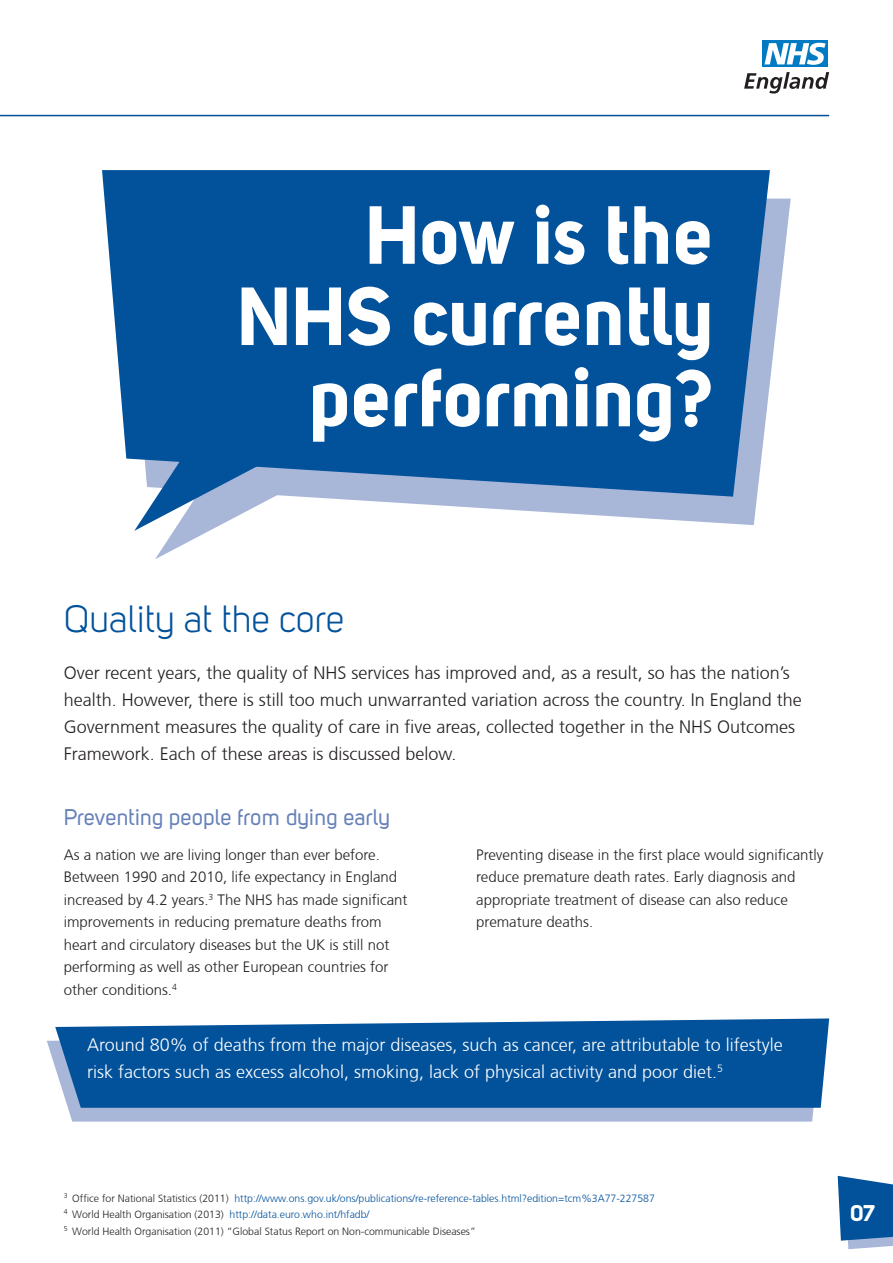
<style>
.page{position:relative;width:893px;height:1263px;background:#fff}
.page>*{position:absolute;margin:0;border:0;box-sizing:border-box;transform-origin:0 0}
.t1{font:81.3px/81.3px "Uni Sans Bold";color:#fff;text-align:right}
.t2{font:37.5px "Uni Sans Book";color:#01519b}
.t3{font:22.5px "Uni Sans Regular";color:#6681ba}
.t4{font:22.5px "Uni Sans Bold";color:#fff}
.t5{font:300 18px/27px "Frutiger CE";color:#231f20}
.t6{font:300 18px/27px "Frutiger CE";color:#fff}
.t7{font:300 15px/22.5px "Frutiger CE";color:#231f20}
.t8{font:300 10.5px/16.5px "Frutiger CE";color:#231f20}
.s1{color:#01519b}
</style>
<div class="page">
<hr style="left:0;top:115px;width:829px;height:1px;background:#01519b">
<svg style="left:838px;top:1176px;width:55px;height:73px;background:#2f6fac"></svg>
<div style="left:763px;top:41px;width:65px;height:26px;background:#007ac2"></div>
<svg style="left:764px;top:43px;width:62px;height:22px"></svg>
<svg style="left:744px;top:72px;width:85px;height:22px"></svg>
<svg style="left:47px;top:1040px;width:767px;height:81px;background:#aebbda"></svg>
<svg style="left:308px;top:199px;width:483px;height:326px"></svg>
<svg style="left:102px;top:170px;width:668px;height:327px;background:#105ba1"></svg>
<svg style="left:134px;top:453px;width:159px;height:106px"></svg>
<svg style="left:55px;top:1018px;width:774px;height:90px;background:#125da1"></svg>
<h1 class="t1" style="left:238px;top:193px;width:478px">How is the<br>NHS currently performing?</h1>
<h2 class="t2" style="left:64px;top:598px;width:282px">Quality at the core</h2>
<p class="t5" style="left:64px;top:659px;width:740px">Over recent years, the quality of NHS services has improved and, as a result, so has the nation’s health. However, there is still too much unwarranted variation across the country. In England the Government measures the quality of care in five areas, collected together in the NHS Outcomes Framework. Each of these areas is discussed below.</p>
<h3 class="t3" style="left:64px;top:804px;width:328px">Preventing people from dying early</h3>
<p class="t7" style="left:64px;top:843px;width:345px">As a nation we are living longer than ever before.<br>Between 1990 and 2010, life expectancy in England increased by 4.2 years.<sup>3</sup> The NHS has made significant improvements in reducing premature deaths from heart and circulatory diseases but the UK is still not performing as well as other European countries for other conditions.<sup>4</sup></p>
<p class="t7" style="left:476px;top:843px;width:349px">Preventing disease in the first place would significantly reduce premature death rates. Early diagnosis and appropriate treatment of disease can also reduce premature deaths.</p>
<p class="t6" style="left:87px;top:1031px;width:697px">Around 80% of deaths from the major diseases, such as cancer, are attributable to lifestyle risk factors such as excess alcohol, smoking, lack of physical activity and poor diet.<sup>5</sup></p>
<p class="t8" style="left:64px;top:1190px;width:593px"><sup>3</sup> Office for National Statistics (2011) <span class="s1">http://www.ons.gov.uk/ons/publications/re-reference-tables.html?edition=tcm%3A77-227587<br></span><sup>4</sup> World Health Organisation (2013) <span class="s1">http://data.euro.who.int/hfadb/<br></span><sup>5</sup> World Health Organisation (2011) “Global Status Report on Non-communicable Diseases”</p>
<h3 class="t4" style="left:850px;top:1199px;width:26px">07</h3>
</div>
